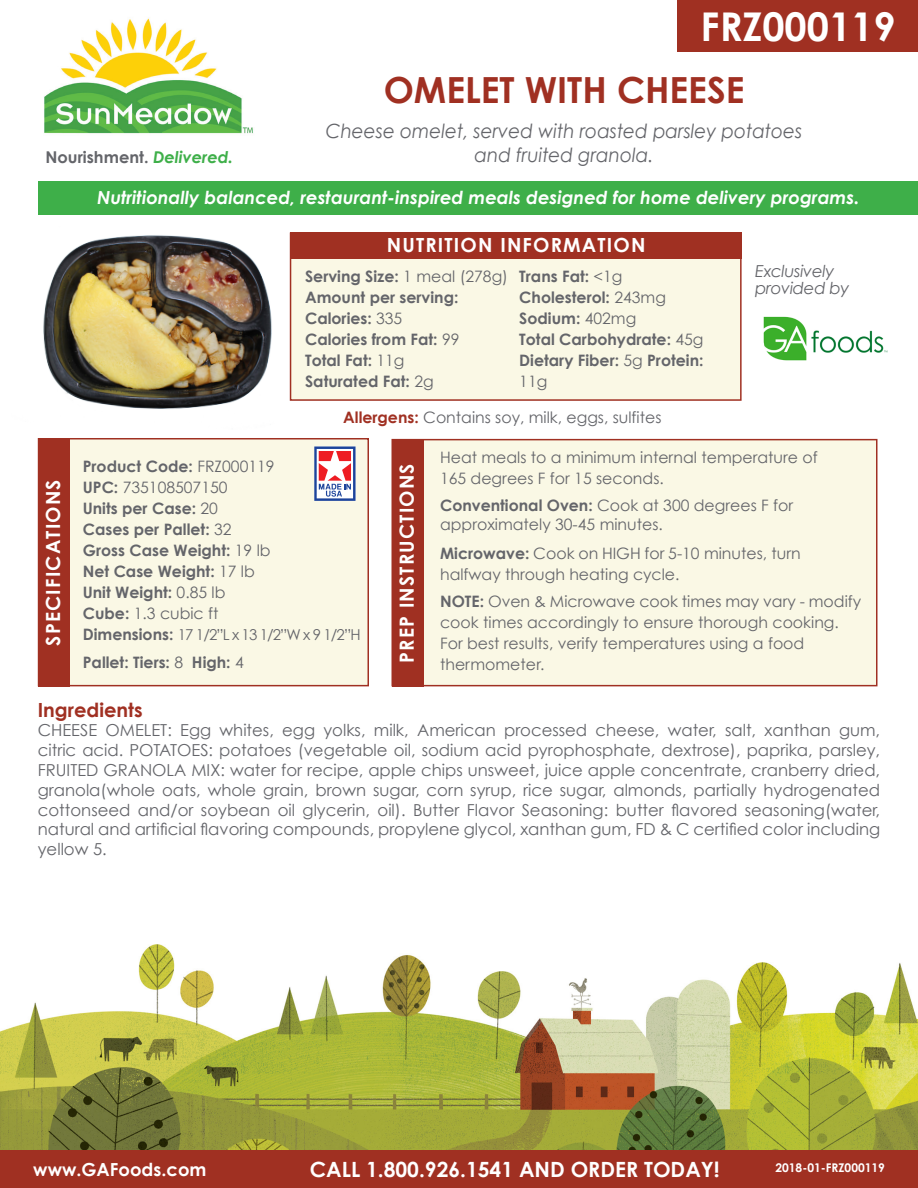
<style>
.page{position:relative;width:918px;height:1188px;background:#fff}
.page>*{position:absolute;margin:0;border:0;box-sizing:border-box;transform-origin:0 0}
.t1{font:700 39.6px "Century Gothic";color:#fff}
.t2{font:700 36px "Century Gothic";color:#a03022}
.t3{font:700 21px "Century Gothic";color:#fff}
.t4{font:italic 19.65px/23.5px "Century Gothic";color:#64656a;text-align:center;scale:.94 1}
.t5{font:700 19.5px "Century Gothic";letter-spacing:.06em;color:#fff}
.t6{font:700 19.5px "Century Gothic";color:#a03022}
.t7{font:italic 700 18px "Century Gothic";color:#fff}
.t8{font:700 18px "Century Gothic";color:#fff}
.t9{font:16.5px/19.8px "Century Gothic";color:#64656a;text-align:justify}
.t10{font:italic 16.5px "Century Gothic";letter-spacing:-.02em;color:#64656a}
.t11{font:700 16.2px "Century Gothic";color:#64656a}
.t12{font:15.75px/21px "Century Gothic";color:#64656a}
.t13{font:700 15.75px/21px "Century Gothic";color:#64656a}
.t14{font:15px "Century Gothic";color:#64656a}
.t15{font:700 12px "Century Gothic";color:#fff}
.s1{font-style:italic;color:#3eaf49}
.s2{font-weight:400}
.s3{font-weight:700;color:#a03022}
.s4{font-weight:700}
.s5{font-weight:700;font-size:15.75px}
</style>
<div class="page">
<div style="left:392px;top:439px;width:486px;height:247px;background:#faf8e5;border:2px solid #a03022"></div>
<img style="left:0;top:944px;width:918px;height:206px">
<div style="left:0;top:1150px;width:918px;height:38px;background:#a03022"></div>
<div style="left:290px;top:232px;width:452px;height:169px;background:#faf8e5;border:2px solid #a03022"></div>
<div style="left:677px;top:0;width:241px;height:51px;background:#a03022"></div>
<img style="left:44px;top:18px;width:209px;height:116px">
<div style="left:291px;top:232px;width:451px;height:27px;background:#a03022"></div>
<div style="left:38px;top:438px;width:331px;height:248px;background:#faf8e5;border:2px solid #a03022"></div>
<div style="left:38px;top:438px;width:32px;height:248px;background:#a03022"></div>
<div style="left:392px;top:439px;width:31px;height:247px;background:#a03022"></div>
<img style="left:763px;top:316px;width:125px;height:45px">
<div style="left:38px;top:181px;width:880px;height:34px;background:#3eaf49"></div>
<svg style="left:314px;top:446px;width:42px;height:55px;background:#c09bb2"></svg>
<img style="left:43px;top:235px;width:229px;height:174px">
<p class="t11" style="left:46px;top:147px;width:189px">Nourishment. <span class="s1">Delivered.</span></p>
<p class="t1" style="left:701px;top:1px;width:196px">FRZ000119</p>
<p class="t2" style="left:384px;top:68px;width:362px">OMELET WITH CHEESE</p>
<p class="t4" style="left:326px;top:119px;width:509px">Cheese omelet, served with roasted parsley potatoes and fruited granola.</p>
<p class="t7" style="left:97px;top:186px;width:764px">Nutritionally balanced, restaurant-inspired meals designed for home delivery programs.</p>
<p class="t5" style="left:41px;top:646px;width:168px;rotate:-90deg">SPECIFICATIONS</p>
<p class="t5" style="left:387px;top:232px;width:260px">NUTRITION INFORMATION</p>
<p class="t13" style="left:305px;top:265px;width:204px">Serving Size: <span class="s2">1 meal (278g)<br></span>Amount per serving:<br>Calories: <span class="s2">335<br></span>Calories from Fat: <span class="s2">99<br></span>Total Fat: <span class="s2">11g<br></span>Saturated Fat: <span class="s2">2g</span></p>
<p class="t13" style="left:519px;top:265px;width:186px">Trans Fat: <span class="s2">&lt;1g<br></span>Cholesterol: <span class="s2">243mg<br></span>Sodium: <span class="s2">402mg<br></span>Total Carbohydrate: <span class="s2">45g<br></span>Dietary Fiber: <span class="s2">5g</span> Protein:<br><span class="s2">11g</span></p>
<p class="t10" style="left:755px;top:261px;width:81px">Exclusively</p>
<p class="t10" style="left:755px;top:278px;width:96px">provided by</p>
<p class="t12" style="left:343px;top:407px;width:320px"><span class="s3">Allergens:</span> Contains soy, milk, eggs, sulfites</p>
<p class="t12" style="left:440px;top:446px;width:379px">Heat meals to a minimum internal temperature of<br>165 degrees F for 15 seconds.</p>
<p class="t12" style="left:440px;top:495px;width:355px;line-height:18.9px"><span class="s4">Conventional Oven:</span> Cook at 300 degrees F for approximately 30-45 minutes.</p>
<p class="t12" style="left:440px;top:542px;width:362px"><span class="s4">Microwave:</span> Cook on HIGH for 5-10 minutes, turn halfway through heating cycle.</p>
<p class="t12" style="left:440px;top:590px;width:423px"><span class="s4">NOTE:</span> Oven &amp; Microwave cook times may vary - modify cook times accordingly to ensure thorough cooking.<br>For best results, verify temperatures using a food thermometer.</p>
<p class="t13" style="left:83px;top:455px;width:193px">Product Code: <span class="s2">FRZ000119<br></span>UPC: <span class="s2">735108507150<br></span>Units per Case: <span class="s2">20<br></span>Cases per Pallet: <span class="s2">32<br></span>Gross Case Weight: <span class="s2">19 lb<br></span>Net Case Weight: <span class="s2">17 lb<br></span>Unit Weight: <span class="s2">0.85 lb<br></span>Cube: <span class="s2">1.3 cubic ft</span></p>
<p class="t14" style="left:83px;top:625px;width:279px"><span class="s5">Dimensions:</span> 17 1/2”L x 13 1/2”W x 9 1/2”H</p>
<p class="t13" style="left:83px;top:651px;width:163px">Pallet: Tiers: <span class="s2">8</span> High: <span class="s2">4</span></p>
<p class="t5" style="left:394px;top:663px;width:201px;rotate:-90deg">PREP INSTRUCTIONS</p>
<p class="t6" style="left:38px;top:697px;width:106px">Ingredients</p>
<p class="t9" style="left:38px;top:720px;width:844px">CHEESE OMELET: Egg whites, egg yolks, milk, American processed cheese, water, salt, xanthan gum, citric acid. POTATOES: potatoes (vegetable oil, sodium acid pyrophosphate, dextrose), paprika, parsley, FRUITED GRANOLA MIX: water for recipe, apple chips unsweet, juice apple concentrate, cranberry dried, granola(whole oats, whole grain, brown sugar, corn syrup, rice sugar, almonds, partially hydrogenated cottonseed and/or soybean oil glycerin, oil). Butter Flavor Seasoning: butter flavored seasoning(water, natural and artificial flavoring compounds, propylene glycol, xanthan gum, FD &amp; C certified color including yellow 5.</p>
<p class="t8" style="left:33px;top:1158px;width:175px">www.GAFoods.com</p>
<p class="t3" style="left:310px;top:1156px;width:411px">CALL 1.800.926.1541 AND ORDER TODAY!</p>
<p class="t15" style="left:776px;top:1160px;width:111px">2018-01-FRZ000119</p>
</div>
